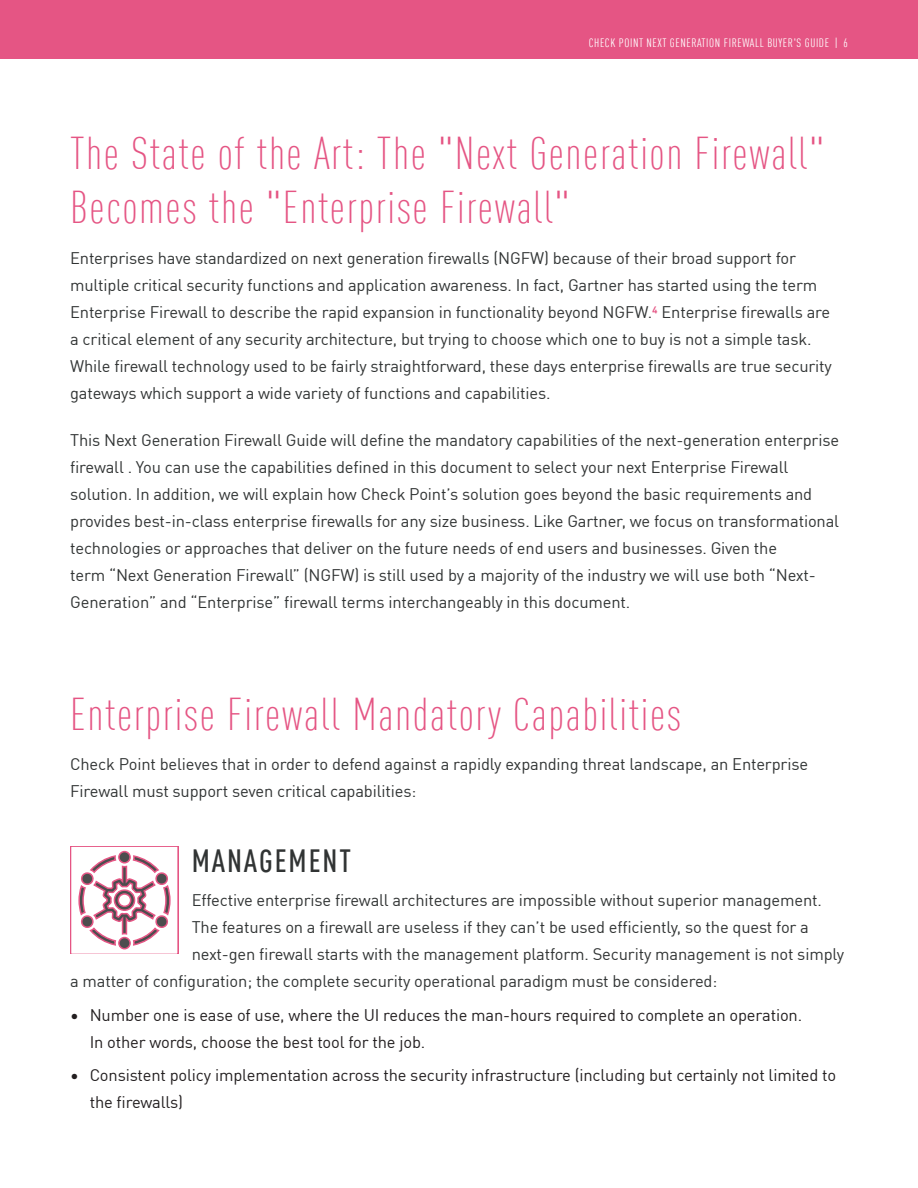
<style>
.page{position:relative;width:918px;height:1188px;background:#fff}
.page>*{position:absolute;margin:0;border:0;box-sizing:border-box;transform-origin:0 0}
.t1{font:300 condensed 45px/54px "DIN Pro";letter-spacing:.035em;color:#e55584}
.t2{font:500 condensed 31.5px "DIN Pro";letter-spacing:.06em;color:#313434}
.t3{font:16.5px/27px "DIN Pro";letter-spacing:-.01em;color:#313434}
.t4{font:16.5px/27px "DIN Pro";letter-spacing:-.01em;color:#231f20}
.t5{font:condensed 12px "DIN Pro";letter-spacing:.05em;color:#fff}
.s1{font-weight:500;color:#e55584}
</style>
<div class="page">
<div style="left:0;top:0;width:918px;height:58px;background:#e55584"></div>
<svg style="left:70px;top:846px;width:108px;height:108px"></svg>
<p class="t5" style="left:589px;top:34px;width:260px">CHECK POINT NEXT GENERATION FIREWALL BUYER'S GUIDE | 6</p>
<p class="t1" style="left:70px;top:124px;width:756px">The State of the Art: The "Next Generation Firewall"<br>Becomes the "Enterprise Firewall"</p>
<p class="t3" style="left:70px;top:243px;width:763px">Enterprises have standardized on next generation firewalls (NGFW) because of their broad support for multiple critical security functions and application awareness. In fact, Gartner has started using the term Enterprise Firewall to describe the rapid expansion in functionality beyond NGFW.<span class="s1">4</span> Enterprise firewalls are a critical element of any security architecture, but trying to choose which one to buy is not a simple task.<br>While firewall technology used to be fairly straightforward, these days enterprise firewalls are true security gateways which support a wide variety of functions and capabilities.</p>
<p class="t3" style="left:70px;top:426px;width:770px">This Next Generation Firewall Guide will define the mandatory capabilities of the next-generation enterprise firewall . You can use the capabilities defined in this document to select your next Enterprise Firewall solution. In addition, we will explain how Check Point’s solution goes beyond the basic requirements and provides best-in-class enterprise firewalls for any size business. Like Gartner, we focus on transformational technologies or approaches that deliver on the future needs of end users and businesses. Given the<br>term “Next Generation Firewall” (NGFW) is still used by a majority of the industry we will use both “Next-Generation” and “Enterprise” firewall terms interchangeably in this document.</p>
<p class="t1" style="left:70px;top:685px;width:613px">Enterprise Firewall Mandatory Capabilities</p>
<p class="t3" style="left:70px;top:750px;width:739px">Check Point believes that in order to defend against a rapidly expanding threat landscape, an Enterprise<br>Firewall must support seven critical capabilities:</p>
<p class="t2" style="left:192px;top:838px;width:161px">MANAGEMENT</p>
<p class="t3" style="left:192px;top:885px;width:632px">Effective enterprise firewall architectures are impossible without superior management.</p>
<p class="t3" style="left:192px;top:912px;width:619px">The features on a firewall are useless if they can’t be used efficiently, so the quest for a</p>
<p class="t3" style="left:192px;top:939px;width:654px">next-gen firewall starts with the management platform. Security management is not simply</p>
<p class="t3" style="left:70px;top:966px;width:649px">a matter of configuration; the complete security operational paradigm must be considered:</p>
<p class="t4" style="left:90px;top:1000px;width:714px;text-indent:-20px">• Number one is ease of use, where the UI reduces the man-hours required to complete an operation.<br>In other words, choose the best tool for the job.</p>
<p class="t4" style="left:90px;top:1061px;width:748px;text-indent:-20px">• Consistent policy implementation across the security infrastructure (including but certainly not limited to the firewalls)</p>
</div>
